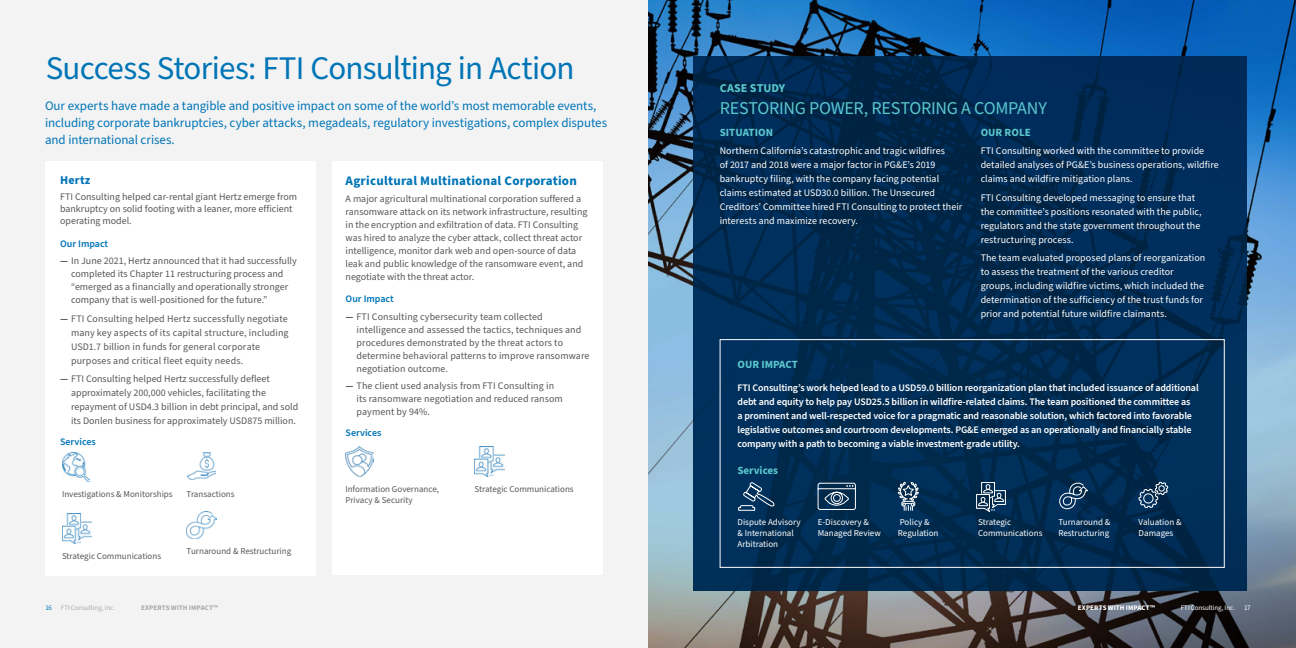
<style>
.page{position:relative;width:1296px;height:648px;background:#fff}
.page>*{position:absolute;margin:0;border:0;box-sizing:border-box;transform-origin:0 0}
.H1_Headline{font:33px "Source Sans Pro";letter-spacing:-.025em;color:#0075b6}
.CS_Header{font:18px "Source Sans Pro";letter-spacing:-.015em;color:#5ac6cc}
.Intro{font:13px/17px "Source Sans Pro";letter-spacing:-.005em;color:#0075b6}
.Body_copy{font:700 13px "Source Sans Pro";letter-spacing:.02em;color:#0075b6}
.CS_Label{font:700 12px "Source Sans Pro";color:#5ac6cc}
.Body_copy-2{font:700 12px "Source Sans Pro";letter-spacing:.02em;color:#0075b6}
.Our_Impact{font:700 11px "Source Sans Pro";color:#5ac6cc}
.CS_Subhead{font:700 11px "Source Sans Pro";color:#5ac6cc}
.Body_copy-3{font:10px/13px "Source Sans Pro";color:#57585a}
.Body_copy-4{font:10px/14px "Source Sans Pro";color:#fff}
.Our_Impact-2{font:600 10px/14px "Source Sans Pro";letter-spacing:-.01em;color:#fff}
.Subhead{font:600 10px "Source Sans Pro";color:#0075b6}
.Info_Dash{font:9px/11px "Source Sans Pro";color:#57585a}
.Info_Dash-2{font:9px/11px "Source Sans Pro";color:#fff}
.CB_Boilerplate{font:7px "Source Sans Pro";letter-spacing:-.01em;color:#a8abac}
.CB_Footer_title{font:700 7px "Source Sans Pro";letter-spacing:.01em;color:#a8abac}
.CB_Footer_title-2{font:700 7px "Source Sans Pro";letter-spacing:.01em;color:#fff}
.CB_Boilerplate-2{font:7px "Source Sans Pro";letter-spacing:-.01em;color:#fff}
.CB_Folio{font:7px "Source Sans Pro";color:#0075b6}
.CB_Folio-2{font:7px "Source Sans Pro";color:#fff}
.s1{font-weight:700}
</style>
<div class="page">
<div style="left:0;top:0;width:648px;height:648px;background:#f3f3f4"></div>
<div style="left:333px;top:161px;width:270px;height:414px;background:#fff"></div>
<img style="left:345px;top:447px;width:28px;height:30px">
<img style="left:475px;top:447px;width:29px;height:30px">
<img style="left:648px;top:0;width:648px;height:648px">
<svg style="left:693px;top:57px;width:554px;height:534px;background:#002b52"></svg>
<div style="left:720px;top:339px;width:505px;height:229px;border:1px solid #fff"></div>
<svg style="left:818px;top:483px;width:38px;height:27px"></svg>
<svg style="left:898px;top:482px;width:21px;height:28px"></svg>
<svg style="left:976px;top:482px;width:30px;height:30px"></svg>
<svg style="left:1058px;top:482px;width:30px;height:27px"></svg>
<svg style="left:1139px;top:482px;width:29px;height:26px"></svg>
<svg style="left:738px;top:482px;width:37px;height:29px"></svg>
<div style="left:46px;top:161px;width:270px;height:414px;background:#fff"></div>
<img style="left:62px;top:453px;width:28px;height:28px">
<div style="left:77px;top:468px;width:6px;height:7px;background:#fff;border-radius:50%"></div>
<img style="left:62px;top:514px;width:30px;height:29px">
<img style="left:187px;top:453px;width:29px;height:27px">
<img style="left:187px;top:512px;width:29px;height:27px">
<p class="H1_Headline" style="left:46px;top:46px;width:530px">Success Stories: FTI Consulting in Action</p>
<p class="Intro" style="left:45px;top:98px;width:564px">Our experts have made a tangible and positive impact on some of the world’s most memorable events, including corporate bankruptcies, cyber attacks, megadeals, regulatory investigations, complex disputes and international crises.</p>
<p class="Body_copy-2" style="left:60px;top:172px;width:32px">Hertz</p>
<p class="Body_copy-3" style="left:60px;top:191px;width:239px;line-height:12px">FTI Consulting helped car-rental giant Hertz emerge from bankruptcy on solid footing with a leaner, more efficient operating model.</p>
<p class="Subhead" style="left:60px;top:237px;width:50px">Our Impact</p>
<p class="Body_copy-3" style="left:71px;top:255px;width:227px;text-indent:-11px"><span class="s1">—</span> In June 2021, Hertz announced that it had successfully completed its Chapter 11 restructuring process and “emerged as a financially and operationally stronger company that is well-positioned for the future.”</p>
<p class="Body_copy-3" style="left:71px;top:312px;width:219px;line-height:14px;text-indent:-11px"><span class="s1">—</span> FTI Consulting helped Hertz successfully negotiate many key aspects of its capital structure, including USD1.7 billion in funds for general corporate purposes and critical fleet equity needs.</p>
<p class="Body_copy-3" style="left:71px;top:372px;width:229px;line-height:14px;text-indent:-11px"><span class="s1">—</span> FTI Consulting helped Hertz successfully defleet approximately 200,000 vehicles, facilitating the repayment of USD4.3 billion in debt principal, and sold its Donlen business for approximately USD875 million.</p>
<p class="Subhead" style="left:60px;top:435px;width:37px">Services</p>
<p class="Info_Dash" style="left:62px;top:489px;width:112px">Investigations &amp; Monitorships</p>
<p class="Info_Dash" style="left:187px;top:489px;width:49px">Transactions</p>
<p class="Info_Dash" style="left:62px;top:551px;width:101px">Strategic Communications</p>
<p class="Info_Dash" style="left:187px;top:546px;width:106px">Turnaround &amp; Restructuring</p>
<p class="CB_Folio" style="left:45px;top:603px;width:8px">16</p>
<p class="CB_Boilerplate" style="left:61px;top:603px;width:56px">FTI Consulting, Inc.</p>
<p class="CB_Footer_title" style="left:141px;top:603px;width:78px">EXPERTS WITH IMPACT™</p>
<p class="Body_copy" style="left:346px;top:172px;width:233px">Agricultural Multinational Corporation</p>
<p class="Body_copy-3" style="left:346px;top:193px;width:243px">A major agricultural multinational corporation suffered a ransomware attack on its network infrastructure, resulting in the encryption and exfiltration of data. FTI Consulting was hired to analyze the cyber attack, collect threat actor intelligence, monitor dark web and open-source of data leak and public knowledge of the ransomware event, and negotiate with the threat actor.</p>
<p class="Subhead" style="left:346px;top:292px;width:50px">Our Impact</p>
<p class="Body_copy-3" style="left:357px;top:310px;width:234px;text-indent:-11px"><span class="s1">—</span> FTI Consulting cybersecurity team collected intelligence and assessed the tactics, techniques and procedures demonstrated by the threat actors to determine behavioral patterns to improve ransomware negotiation outcome.</p>
<p class="Body_copy-3" style="left:357px;top:380px;width:208px;text-indent:-11px"><span class="s1">—</span> The client used analysis from FTI Consulting in its ransomware negotiation and reduced ransom payment by 94%.</p>
<p class="Subhead" style="left:346px;top:426px;width:37px">Services</p>
<p class="Info_Dash" style="left:345px;top:484px;width:95px">Information Governance,<br>Privacy &amp; Security</p>
<p class="Info_Dash" style="left:475px;top:484px;width:101px">Strategic Communications</p>
<p class="CS_Label" style="left:720px;top:80px;width:67px">CASE STUDY</p>
<p class="CS_Header" style="left:720px;top:96px;width:329px">RESTORING POWER, RESTORING A COMPANY</p>
<p class="CS_Subhead" style="left:720px;top:125px;width:55px">SITUATION</p>
<p class="Body_copy-4" style="left:720px;top:144px;width:244px">Northern California’s catastrophic and tragic wildfires<br>of 2017 and 2018 were a major factor in PG&amp;E’s 2019 bankruptcy filing, with the company facing potential claims estimated at USD30.0 billion. The Unsecured Creditors’ Committee hired FTI Consulting to protect their interests and maximize recovery.</p>
<p class="CS_Subhead" style="left:981px;top:125px;width:52px">OUR ROLE</p>
<p class="Body_copy-4" style="left:981px;top:144px;width:240px">FTI Consulting worked with the committee to provide detailed analyses of PG&amp;E’s business operations, wildfire claims and wildfire mitigation plans.</p>
<p class="Body_copy-4" style="left:981px;top:191px;width:223px">FTI Consulting developed messaging to ensure that the committee’s positions resonated with the public, regulators and the state government throughout the restructuring process.</p>
<p class="Body_copy-4" style="left:981px;top:251px;width:226px">The team evaluated proposed plans of reorganization to assess the treatment of the various creditor groups, including wildfire victims, which included the determination of the sufficiency of the trust funds for prior and potential future wildfire claimants.</p>
<p class="Our_Impact" style="left:737px;top:357px;width:62px">OUR IMPACT</p>
<p class="Our_Impact-2" style="left:737px;top:381px;width:463px">FTI Consulting’s work helped lead to a USD59.0 billion reorganization plan that included issuance of additional debt and equity to help pay USD25.5 billion in wildfire-related claims. The team positioned the committee as<br>a prominent and well-respected voice for a pragmatic and reasonable solution, which factored into favorable legislative outcomes and courtroom developments. PG&amp;E emerged as an operationally and financially stable company with a path to becoming a viable investment-grade utility.</p>
<p class="Our_Impact" style="left:737px;top:463px;width:42px">Services</p>
<p class="Info_Dash-2" style="left:737px;top:517px;width:65px">Dispute Advisory &amp; International<br>Arbitration</p>
<p class="Info_Dash-2" style="left:818px;top:517px;width:65px">E-Discovery &amp;<br>Managed Review</p>
<p class="Info_Dash-2" style="left:898px;top:517px;width:42px">Policy &amp;<br>Regulation</p>
<p class="Info_Dash-2" style="left:978px;top:517px;width:66px">Strategic<br>Communications</p>
<p class="Info_Dash-2" style="left:1058px;top:517px;width:53px">Turnaround &amp;<br>Restructuring</p>
<p class="Info_Dash-2" style="left:1139px;top:517px;width:44px">Valuation &amp;<br>Damages</p>
<p class="CB_Footer_title-2" style="left:1078px;top:603px;width:78px">EXPERTS WITH IMPACT™</p>
<p class="CB_Boilerplate-2" style="left:1181px;top:603px;width:56px">FTI Consulting, Inc.</p>
<p class="CB_Folio-2" style="left:1244px;top:603px;width:8px">17</p>
</div>
